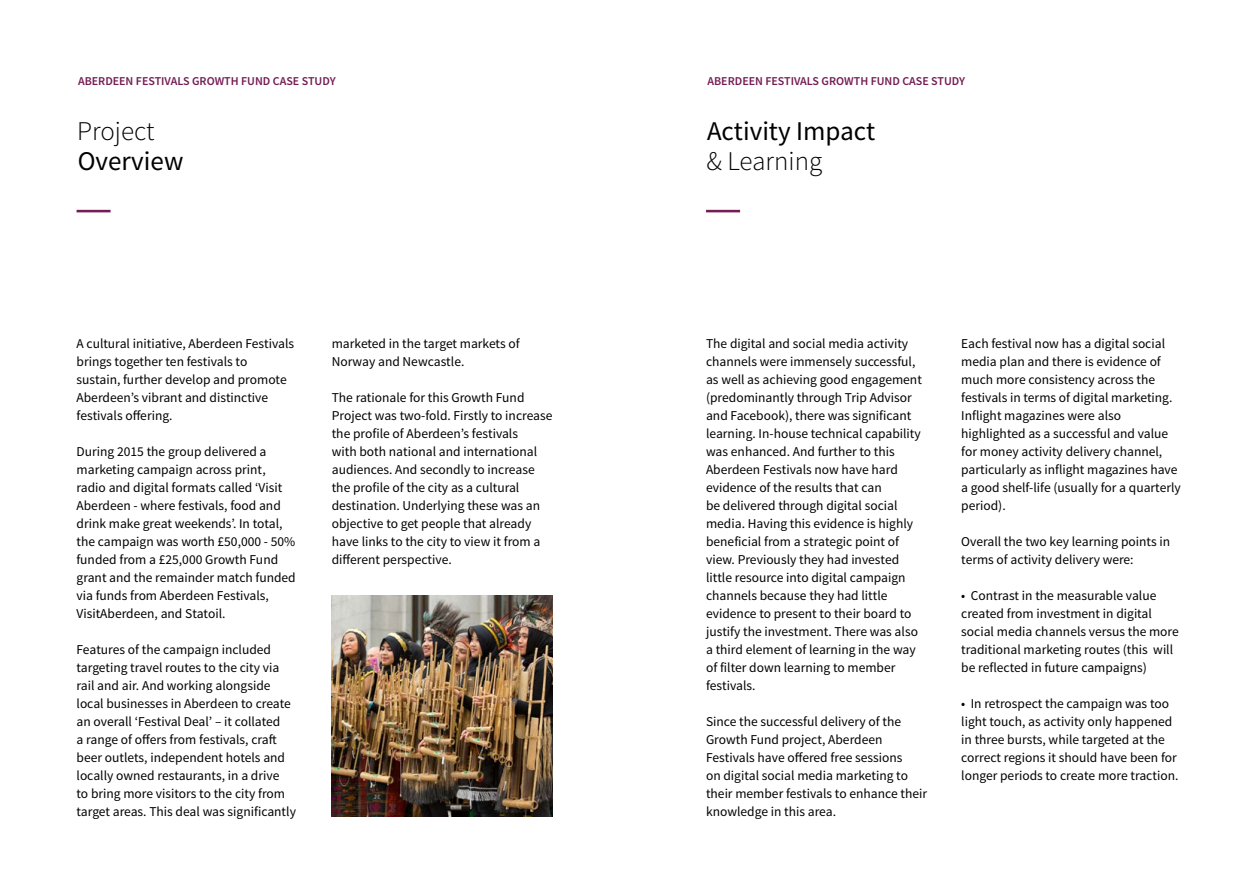
<style>
.page{position:relative;width:1259px;height:893px;background:#fff}
.page>*{position:absolute;margin:0;border:0;box-sizing:border-box;transform-origin:0 0}
.t1{font:27px "Source Sans Pro";color:#000}
.t2{font:300 27px "Source Sans Pro";color:#000}
.t3{font:13.5px/18px "Source Sans Pro";color:#000}
.t4{font:600 12px "Source Sans Pro";color:#741c53}
</style>
<div class="page">
<hr style="left:77px;top:210px;width:34px;height:2px;background:#741c53">
<img style="left:332px;top:595px;width:221px;height:221px">
<hr style="left:706px;top:210px;width:34px;height:2px;background:#741c53">
<p class="t4" style="left:78px;top:73px;width:259px">ABERDEEN FESTIVALS GROWTH FUND CASE STUDY</p>
<p class="t4" style="left:707px;top:73px;width:259px">ABERDEEN FESTIVALS GROWTH FUND CASE STUDY</p>
<h1 class="t2" style="left:77px;top:115px;width:79px">Project</h1>
<h1 class="t1" style="left:78px;top:144px;width:107px">Overview</h1>
<h1 class="t1" style="left:707px;top:114px;width:170px">Activity Impact</h1>
<h1 class="t2" style="left:706px;top:145px;width:117px">&amp; Learning</h1>
<p class="t3" style="left:77px;top:335px;width:219px">A cultural initiative, Aberdeen Festivals brings together ten festivals to sustain, further develop and promote Aberdeen’s vibrant and distinctive festivals offering.</p>
<p class="t3" style="left:77px;top:443px;width:221px">During 2015 the group delivered a marketing campaign across print, radio and digital formats called ‘Visit Aberdeen - where festivals, food and drink make great weekends’. In total, the campaign was worth £50,000 - 50% funded from a £25,000 Growth Fund grant and the remainder match funded via funds from Aberdeen Festivals, VisitAberdeen, and Statoil.</p>
<p class="t3" style="left:77px;top:641px;width:221px">Features of the campaign included targeting travel routes to the city via rail and air. And working alongside local businesses in Aberdeen to create an overall ‘Festival Deal’ – it collated<br>a range of offers from festivals, craft beer outlets, independent hotels and locally owned restaurants, in a drive<br>to bring more visitors to the city from target areas. This deal was significantly</p>
<p class="t3" style="left:332px;top:335px;width:189px">marketed in the target markets of<br>Norway and Newcastle.</p>
<p class="t3" style="left:332px;top:389px;width:222px">The rationale for this Growth Fund Project was two-fold. Firstly to increase the profile of Aberdeen’s festivals<br>with both national and international audiences. And secondly to increase the profile of the city as a cultural destination. Underlying these was an objective to get people that already have links to the city to view it from a different perspective.</p>
<p class="t3" style="left:706px;top:335px;width:217px">The digital and social media activity channels were immensely successful, as well as achieving good engagement (predominantly through Trip Advisor and Facebook), there was significant learning. In-house technical capability was enhanced. And further to this Aberdeen Festivals now have hard evidence of the results that can<br>be delivered through digital social media. Having this evidence is highly beneficial from a strategic point of view. Previously they had invested little resource into digital campaign channels because they had little evidence to present to their board to justify the investment. There was also a third element of learning in the way of filter down learning to member festivals.</p>
<p class="t3" style="left:706px;top:713px;width:222px">Since the successful delivery of the Growth Fund project, Aberdeen Festivals have offered free sessions<br>on digital social media marketing to their member festivals to enhance their knowledge in this area.</p>
<p class="t3" style="left:961px;top:335px;width:221px">Each festival now has a digital social media plan and there is evidence of much more consistency across the festivals in terms of digital marketing.<br>Inflight magazines were also highlighted as a successful and value for money activity delivery channel, particularly as inflight magazines have a good shelf-life (usually for a quarterly period).</p>
<p class="t3" style="left:961px;top:533px;width:210px">Overall the two key learning points in terms of activity delivery were:</p>
<p class="t3" style="left:961px;top:587px;width:219px">• Contrast in the measurable value created from investment in digital social media channels versus the more traditional marketing routes (this will be reflected in future campaigns)</p>
<p class="t3" style="left:961px;top:695px;width:219px">• In retrospect the campaign was too light touch, as activity only happened in three bursts, while targeted at the correct regions it should have been for longer periods to create more traction.</p>
</div>
